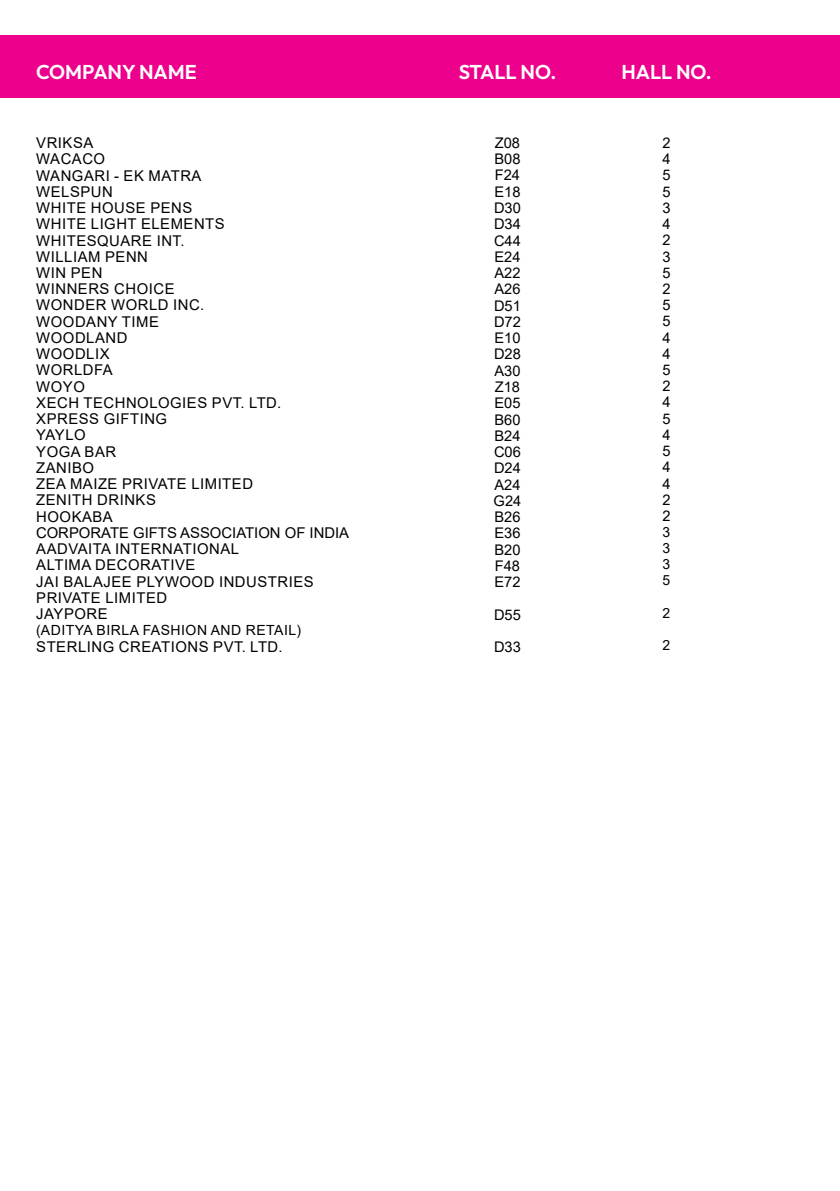
<style>
.page{position:relative;width:840px;height:1191px;background:#fff}
.page>*{position:absolute;margin:0;border:0;box-sizing:border-box;transform-origin:0 0}
.t1{font:600 20px "Outfit";color:#fff}
.t2{font:14.8px/16.2px "Arial";letter-spacing:.035em;color:#000}
.t3{font:14.6px/16.2px "Arial";color:#000;text-align:justify}
.t4{font:14px/16.2px "Arial";letter-spacing:.035em;color:#000;text-align:justify}
</style>
<div class="page">
<div style="left:0;top:35px;width:839px;height:63px;background:#ec008c"></div>
<h1 class="t1" style="left:36px;top:60px;width:162px">COMPANY NAME</h1>
<h1 class="t1" style="left:458px;top:60px;width:99px">STALL NO.</h1>
<h1 class="t1" style="left:621px;top:60px;width:92px">HALL NO.</h1>
<p class="t2" style="left:36px;top:135px;width:314px">VRIKSA<br>WACACO<br>WANGARI - EK MATRA<br>WELSPUN<br>WHITE HOUSE PENS<br>WHITE LIGHT ELEMENTS<br>WHITESQUARE INT.<br>WILLIAM PENN<br>WIN PEN<br>WINNERS CHOICE<br>WONDER WORLD INC.<br>WOODANY TIME<br>WOODLAND<br>WOODLIX<br>WORLDFA<br>WOYO<br>XECH TECHNOLOGIES PVT. LTD.<br>XPRESS GIFTING<br>YAYLO<br>YOGA BAR<br>ZANIBO<br>ZEA MAIZE PRIVATE LIMITED<br>ZENITH DRINKS<br>HOOKABA<br>CORPORATE GIFTS ASSOCIATION OF INDIA<br>AADVAITA INTERNATIONAL<br>ALTIMA DECORATIVE<br>JAI BALAJEE PLYWOOD INDUSTRIES<br>PRIVATE LIMITED<br>JAYPORE</p>
<p class="t4" style="left:36px;top:622px;width:266px">(ADITYA BIRLA FASHION AND RETAIL)</p>
<p class="t2" style="left:36px;top:638px;width:248px">STERLING CREATIONS PVT. LTD.</p>
<p class="t3" style="left:493px;top:135px;width:29px">Z08<br>B08<br>F24<br>E18<br>D30<br>D34<br>C44<br>E24<br>A22<br>A26<br>D51<br>D72<br>E10<br>D28<br>A30<br>Z18<br>E05<br>B60<br>B24<br>C06<br>D24<br>A24<br>G24<br>B26<br>E36<br>B20<br>F48<br>E72</p>
<p class="t3" style="left:493px;top:606px;width:28px">D55</p>
<p class="t3" style="left:493px;top:639px;width:28px">D33</p>
<p class="t3" style="left:662px;top:135px;width:10px">2<br>4<br>5<br>5<br>3<br>4<br>2<br>3<br>5<br>2<br>5<br>5<br>4<br>4<br>5<br>2<br>4<br>5<br>4<br>5<br>4<br>4<br>2<br>2</p>
<p class="t4" style="left:662px;top:524px;width:9px">3<br>3<br>3<br>5</p>
<p class="t4" style="left:662px;top:605px;width:9px">2</p>
<p class="t4" style="left:662px;top:637px;width:9px">2</p>
</div>
